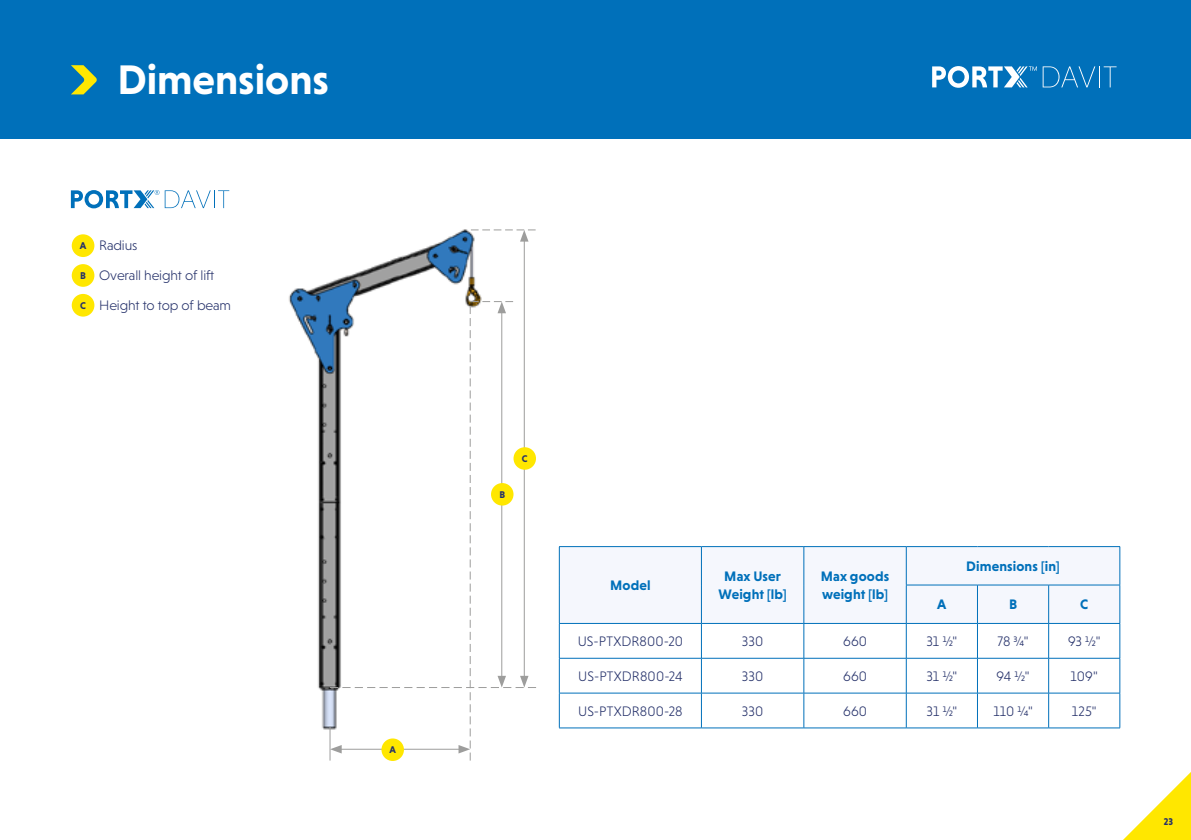
<style>
.page{position:relative;width:1191px;height:840px;background:#fff}
.page>*{position:absolute;margin:0;border:0;box-sizing:border-box;transform-origin:0 0}
.t1{font:700 42px "Niveau Grotesk";color:#fff}
.t2{font:300 14px/30px "Niveau Grotesk";letter-spacing:-.01em;color:#25316a}
.t3{font:700 14px/18px "Niveau Grotesk";letter-spacing:.01em;color:#0070ba;text-align:center}
.t4{font:300 14px "Niveau Grotesk";letter-spacing:.01em;color:#25316a}
.t5{font:700 10px "Niveau Grotesk";color:#25316a}
</style>
<div class="page">
<div style="left:0;top:0;width:1191px;height:138px;background:#0070ba"></div>
<svg style="left:1124px;top:772px;width:67px;height:67px"></svg>
<svg style="left:1042px;top:66px;width:74px;height:21px"></svg>
<svg style="left:932px;top:66px;width:104px;height:22px"></svg>
<img style="left:288px;top:229px;width:194px;height:501px">
<svg style="left:71px;top:65px;width:26px;height:29px"></svg>
<div style="left:72px;top:234px;width:22px;height:23px;background:#ffe700;border-radius:50%"></div>
<div style="left:72px;top:264px;width:22px;height:23px;background:#ffe700;border-radius:50%"></div>
<div style="left:72px;top:294px;width:22px;height:22px;background:#ffe700;border-radius:50%"></div>
<div style="left:560px;top:547px;width:559px;height:75px;background:#f5f7fd"></div>
<hr style="left:559px;top:546px;width:142px;height:1px;background:#0070ba">
<hr style="left:559px;top:546px;width:1px;height:38px;background:#0070ba">
<hr style="left:701px;top:546px;width:103px;height:1px;background:#0070ba">
<hr style="left:701px;top:546px;width:1px;height:38px;background:#0070ba">
<hr style="left:804px;top:546px;width:102px;height:1px;background:#0070ba">
<hr style="left:803px;top:546px;width:1px;height:38px;background:#0070ba">
<hr style="left:559px;top:584px;width:1px;height:38px;background:#0070ba">
<hr style="left:701px;top:584px;width:1px;height:38px;background:#0070ba">
<hr style="left:803px;top:584px;width:1px;height:38px;background:#0070ba">
<hr style="left:906px;top:546px;width:71px;height:1px;background:#0070ba">
<hr style="left:906px;top:546px;width:1px;height:38px;background:#0070ba">
<hr style="left:977px;top:546px;width:71px;height:1px;background:#0070ba">
<hr style="left:1048px;top:546px;width:72px;height:1px;background:#0070ba">
<hr style="left:1119px;top:546px;width:1px;height:38px;background:#0070ba">
<hr style="left:906px;top:584px;width:71px;height:1px;background:#0070ba">
<hr style="left:906px;top:585px;width:1px;height:37px;background:#0070ba">
<hr style="left:977px;top:584px;width:71px;height:1px;background:#0070ba">
<hr style="left:977px;top:585px;width:1px;height:37px;background:#0070ba">
<hr style="left:1048px;top:584px;width:72px;height:1px;background:#0070ba">
<hr style="left:1048px;top:585px;width:1px;height:37px;background:#0070ba">
<hr style="left:1119px;top:585px;width:1px;height:37px;background:#0070ba">
<hr style="left:559px;top:622px;width:142px;height:1px;background:#0070ba">
<hr style="left:559px;top:623px;width:1px;height:34px;background:#0070ba">
<hr style="left:701px;top:622px;width:103px;height:1px;background:#0070ba">
<hr style="left:701px;top:623px;width:1px;height:34px;background:#0070ba">
<hr style="left:804px;top:622px;width:102px;height:1px;background:#0070ba">
<hr style="left:803px;top:623px;width:1px;height:34px;background:#0070ba">
<hr style="left:906px;top:622px;width:71px;height:1px;background:#0070ba">
<hr style="left:906px;top:623px;width:1px;height:34px;background:#0070ba">
<hr style="left:977px;top:622px;width:71px;height:1px;background:#0070ba">
<hr style="left:977px;top:623px;width:1px;height:34px;background:#0070ba">
<hr style="left:1048px;top:622px;width:72px;height:1px;background:#0070ba">
<hr style="left:1048px;top:623px;width:1px;height:34px;background:#0070ba">
<hr style="left:1119px;top:623px;width:1px;height:34px;background:#0070ba">
<hr style="left:559px;top:657px;width:142px;height:1px;background:#0070ba">
<hr style="left:559px;top:658px;width:1px;height:34px;background:#0070ba">
<hr style="left:701px;top:657px;width:103px;height:1px;background:#0070ba">
<hr style="left:701px;top:658px;width:1px;height:34px;background:#0070ba">
<hr style="left:804px;top:657px;width:102px;height:1px;background:#0070ba">
<hr style="left:803px;top:658px;width:1px;height:34px;background:#0070ba">
<hr style="left:906px;top:657px;width:71px;height:1px;background:#0070ba">
<hr style="left:906px;top:658px;width:1px;height:34px;background:#0070ba">
<hr style="left:977px;top:657px;width:71px;height:1px;background:#0070ba">
<hr style="left:977px;top:658px;width:1px;height:34px;background:#0070ba">
<hr style="left:1048px;top:657px;width:72px;height:1px;background:#0070ba">
<hr style="left:1048px;top:658px;width:1px;height:34px;background:#0070ba">
<hr style="left:1119px;top:658px;width:1px;height:34px;background:#0070ba">
<hr style="left:559px;top:692px;width:142px;height:1px;background:#0070ba">
<hr style="left:559px;top:693px;width:1px;height:34px;background:#0070ba">
<hr style="left:701px;top:692px;width:103px;height:1px;background:#0070ba">
<hr style="left:701px;top:693px;width:1px;height:34px;background:#0070ba">
<hr style="left:804px;top:692px;width:102px;height:1px;background:#0070ba">
<hr style="left:803px;top:693px;width:1px;height:34px;background:#0070ba">
<hr style="left:906px;top:692px;width:71px;height:1px;background:#0070ba">
<hr style="left:906px;top:693px;width:1px;height:34px;background:#0070ba">
<hr style="left:977px;top:692px;width:71px;height:1px;background:#0070ba">
<hr style="left:977px;top:693px;width:1px;height:34px;background:#0070ba">
<hr style="left:1048px;top:692px;width:72px;height:1px;background:#0070ba">
<hr style="left:1048px;top:693px;width:1px;height:34px;background:#0070ba">
<hr style="left:1119px;top:693px;width:1px;height:34px;background:#0070ba">
<hr style="left:559px;top:727px;width:142px;height:1px;background:#0070ba">
<hr style="left:701px;top:727px;width:103px;height:1px;background:#0070ba">
<hr style="left:804px;top:727px;width:102px;height:1px;background:#0070ba">
<hr style="left:906px;top:727px;width:71px;height:1px;background:#0070ba">
<hr style="left:977px;top:727px;width:71px;height:1px;background:#0070ba">
<hr style="left:1048px;top:727px;width:72px;height:1px;background:#0070ba">
<hr style="left:524px;top:238px;width:1px;height:440px;background:#9d9d9c">
<hr style="left:329px;top:726px;width:1px;height:34px;background:#9d9d9c">
<svg style="left:330px;top:301px;width:206px;height:459px"></svg>
<svg style="left:471px;top:229px;width:64px;height:12px"></svg>
<div style="left:381px;top:738px;width:23px;height:22px;background:#ffe700;border-radius:50%"></div>
<svg style="left:165px;top:190px;width:64px;height:18px"></svg>
<svg style="left:71px;top:190px;width:88px;height:18px"></svg>
<h1 class="t1" style="left:117px;top:55px;width:213px">Dimensions</h1>
<p class="t5" style="left:80px;top:240px;width:8px">A</p>
<p class="t5" style="left:80px;top:270px;width:7px">B</p>
<p class="t5" style="left:80px;top:300px;width:7px">C</p>
<p class="t2" style="left:99px;top:230px;width:133px">Radius<br>Overall height of lift<br>Height to top of beam</p>
<p class="t5" style="left:389px;top:743px;width:8px">A</p>
<p class="t5" style="left:499px;top:488px;width:7px">B</p>
<p class="t5" style="left:522px;top:453px;width:7px">C</p>
<p class="t3" style="left:610px;top:576px;width:42px">Model</p>
<p class="t3" style="left:718px;top:567px;width:70px">Max User<br>Weight [lb]</p>
<p class="t3" style="left:821px;top:567px;width:70px;text-align:left">Max goods weight [lb]</p>
<p class="t3" style="left:966px;top:557px;width:95px">Dimensions [in]</p>
<p class="t3" style="left:937px;top:595px;width:11px">A</p>
<p class="t3" style="left:1009px;top:595px;width:10px">B</p>
<p class="t3" style="left:1080px;top:595px;width:10px">C</p>
<p class="t4" style="left:577px;top:633px;width:107px">US-PTXDR800-20</p>
<p class="t2" style="left:742px;top:626px;width:23px">330</p>
<p class="t2" style="left:843px;top:626px;width:25px">660</p>
<p class="t2" style="left:926px;top:626px;width:32px">31 ½"</p>
<p class="t2" style="left:997px;top:626px;width:33px">78 3/4"</p>
<p class="t2" style="left:1068px;top:626px;width:34px">93 1/2"</p>
<p class="t4" style="left:578px;top:668px;width:106px">US-PTXDR800-24</p>
<p class="t2" style="left:742px;top:660px;width:23px">330</p>
<p class="t2" style="left:843px;top:660px;width:25px">660</p>
<p class="t2" style="left:926px;top:660px;width:32px">31 ½"</p>
<p class="t2" style="left:996px;top:660px;width:35px">94 1/2"</p>
<p class="t2" style="left:1070px;top:660px;width:29px">109"</p>
<p class="t4" style="left:578px;top:702px;width:106px">US-PTXDR800-28</p>
<p class="t2" style="left:742px;top:695px;width:23px">330</p>
<p class="t2" style="left:843px;top:695px;width:25px">660</p>
<p class="t2" style="left:926px;top:695px;width:32px">31 ½"</p>
<p class="t2" style="left:993px;top:695px;width:41px">110 1/4"</p>
<p class="t2" style="left:1071px;top:695px;width:26px">125"</p>
<p class="t5" style="left:1163px;top:815px;width:11px">23</p>
</div>
